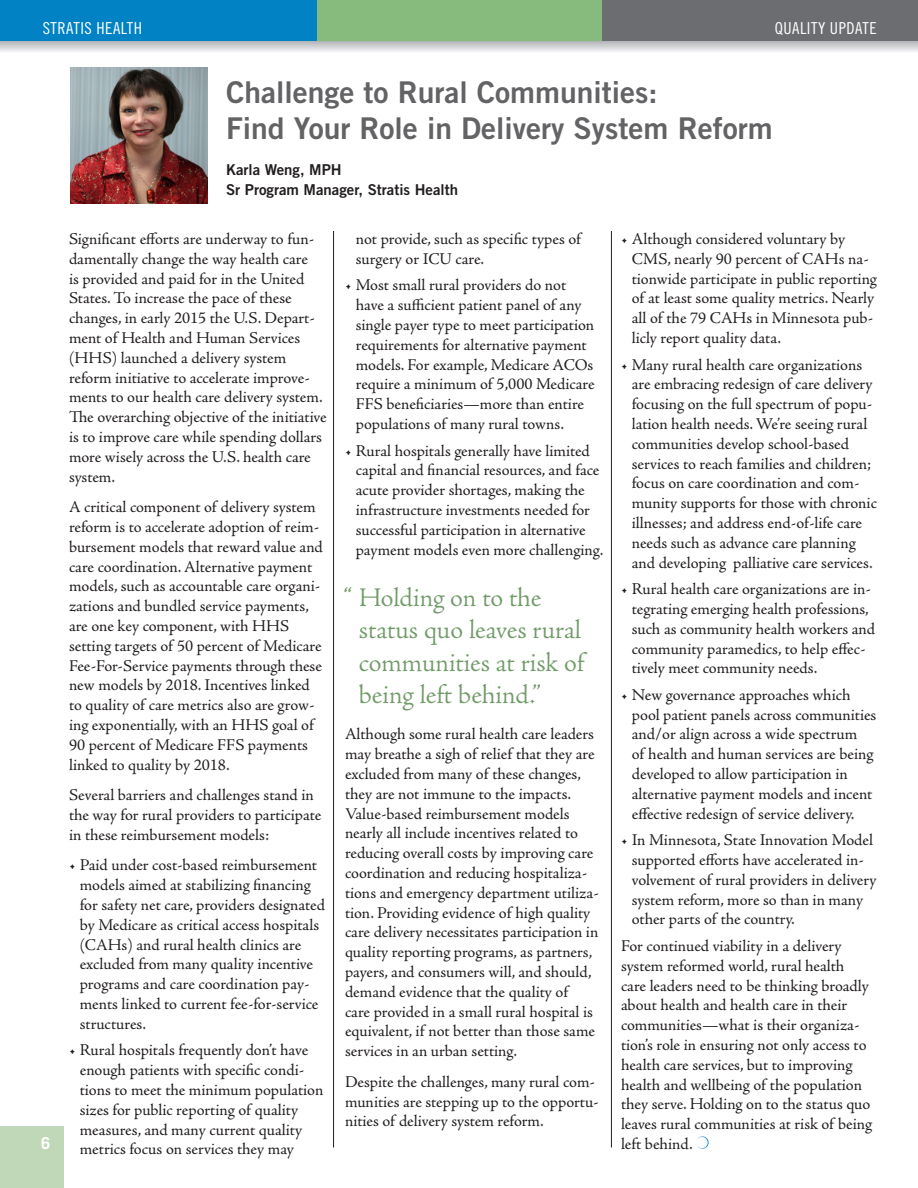
<style>
.page{position:relative;width:918px;height:1188px;background:#fff}
.page>*{position:absolute;margin:0;border:0;box-sizing:border-box;transform-origin:0 0}
.Head_2{font:30px/36px "Trade Gothic LT Std Bd 2";color:#636366}
.PullQuote{font:300 27px/32.4px "Adobe Jenson Pro";letter-spacing:-.005em;color:#709b68}
.Bullet-Body_text{font:16.5px/19.8px "Adobe Jenson Pro";letter-spacing:-.005em;color:#231f20}
.Body_text{font:16.5px/19.8px "Adobe Jenson Pro";letter-spacing:-.005em;color:#231f20}
.t1{font:16.5px "Trade Gothic LT Std Cn 18";letter-spacing:.03em;color:#fff}
.t2{font:700 16.5px "Trade Gothic LT Std";color:#fff}
.Body_text-2{font:15px "Trade Gothic LT Std Bd 2";color:#231f20}
.Biline{font:15px "Trade Gothic LT Std Bd 2";color:#231f20}
</style>
<div class="page">
<svg style="left:697px;top:1136px;width:12px;height:13px"></svg>
<hr style="left:333px;top:231px;width:1px;height:917px;background:#231f20">
<img style="left:71px;top:67px;width:136px;height:137px">
<hr style="left:611px;top:231px;width:1px;height:917px;background:#231f20">
<svg style="left:1px;top:40px;width:917px;height:12px;background:#c7cdcf"></svg>
<div style="left:602px;top:0;width:316px;height:40px;background:#6c6d70"></div>
<div style="left:317px;top:0;width:285px;height:40px;background:#87ba7d"></div>
<div style="left:0;top:0;width:317px;height:40px;background:#0082c5"></div>
<div style="left:0;top:1126px;width:64px;height:62px;background:#c1d8b8"></div>
<p class="t1" style="left:43px;top:19px;width:101px">STRATIS HEALTH</p>
<p class="t1" style="left:775px;top:19px;width:104px">QUALITY UPDATE</p>
<p class="t2" style="left:41px;top:1133px;width:11px">6</p>
<p class="Head_2" style="left:226px;top:74px;width:548px">Challenge to Rural Communities:<br>Find Your Role in Delivery System Reform</p>
<p class="Biline" style="left:226px;top:161px;width:117px">Karla Weng, MPH</p>
<p class="Body_text-2" style="left:226px;top:181px;width:234px">Sr Program Manager, Stratis Health</p>
<p class="Body_text" style="left:69px;top:229px;width:259px">Significant efforts are underway to fun&shy;damentally change the way health care<br>is provided and paid for in the United States. To increase the pace of these changes, in early 2015 the U.S. Depart&shy;ment of Health and Human Services (HHS) launched a delivery system reform initiative to accelerate improve&shy;ments to our health care delivery system.<br>The overarching objective of the initiative is to improve care while spending dollars more wisely across the U.S. health care system.</p>
<p class="Body_text" style="left:69px;top:497px;width:255px">A critical component of delivery system reform is to accelerate adoption of reim&shy;bursement models that reward value and care coordination. Alternative payment models, such as accountable care organi&shy;zations and bundled service payments, are one key component, with HHS setting targets of 50 percent of Medicare Fee-For-Service payments through these new models by 2018. Incentives linked to quality of care metrics also are grow&shy;ing exponentially, with an HHS goal of 90 percent of Medicare FFS payments linked to quality by 2018.</p>
<p class="Body_text" style="left:69px;top:785px;width:254px">Several barriers and challenges stand in the way for rural providers to participate in these reimbursement models:</p>
<p class="Bullet-Body_text" style="left:80px;top:856px;width:247px;text-indent:-11px">• Paid under cost-based reimbursement models aimed at stabilizing financing for safety net care, providers designated by Medicare as critical access hospitals (CAHs) and rural health clinics are excluded from many quality incentive programs and care coordination pay&shy;ments linked to current fee-for-service structures.</p>
<p class="Bullet-Body_text" style="left:80px;top:1041px;width:245px;text-indent:-11px">• Rural hospitals frequently don’t have enough patients with specific condi&shy;tions to meet the minimum population sizes for public reporting of quality measures, and many current quality metrics focus on services they may</p>
<p class="Bullet-Body_text" style="left:356px;top:229px;width:227px">not provide, such as specific types of surgery or ICU care.</p>
<p class="Bullet-Body_text" style="left:356px;top:276px;width:240px;text-indent:-11px">• Most small rural providers do not have a sufficient patient panel of any single payer type to meet participation requirements for alternative payment models. For example, Medicare ACOs require a minimum of 5,000 Medicare FFS beneficiaries—more than entire populations of many rural towns.</p>
<p class="Bullet-Body_text" style="left:356px;top:441px;width:245px;text-indent:-11px">• Rural hospitals generally have limited capital and financial resources, and face acute provider shortages, making the infrastructure investments needed for successful participation in alternative</p>
<p class="Bullet-Body_text" style="left:356px;top:540px;width:249px">payment models even more challenging.</p>
<p class="PullQuote" style="left:359px;top:582px;width:227px;text-indent:-15px">“ Holding on to the status quo leaves rural communities at risk of being left behind.”</p>
<p class="Body_text" style="left:345px;top:725px;width:255px">Although some rural health care leaders may breathe a sigh of relief that they are excluded from many of these changes, they are not immune to the impacts.<br>Value-based reimbursement models nearly all include incentives related to reducing overall costs by improving care coordination and reducing hospitaliza&shy;tions and emergency department utiliza&shy;tion. Providing evidence of high quality care delivery necessitates participation in quality reporting programs, as partners, payers, and consumers will, and should, demand evidence that the quality of<br>care provided in a small rural hospital is equivalent, if not better than those same services in an urban setting.</p>
<p class="Body_text" style="left:345px;top:1072px;width:255px">Despite the challenges, many rural com&shy;munities are stepping up to the opportu&shy;nities of delivery system reform.</p>
<p class="Bullet-Body_text" style="left:632px;top:229px;width:247px;text-indent:-11px">• Although considered voluntary by CMS, nearly 90 percent of CAHs na&shy;tionwide participate in public reporting of at least some quality metrics. Nearly all of the 79 CAHs in Minnesota pub&shy;licly report quality data.</p>
<p class="Bullet-Body_text" style="left:632px;top:355px;width:247px;text-indent:-11px">• Many rural health care organizations are embracing redesign of care delivery focusing on the full spectrum of popu&shy;lation health needs. We’re seeing rural communities develop school-based services to reach families and children; focus on care coordination and com&shy;munity supports for those with chronic illnesses; and address end-of-life care needs such as advance care planning and developing palliative care services.</p>
<p class="Bullet-Body_text" style="left:632px;top:579px;width:245px;text-indent:-11px">• Rural health care organizations are in&shy;tegrating emerging health professions, such as community health workers and community paramedics, to help effec&shy;tively meet community needs.</p>
<p class="Bullet-Body_text" style="left:632px;top:685px;width:246px;text-indent:-11px">• New governance approaches which pool patient panels across communities and/or align across a wide spectrum<br>of health and human services are being developed to allow participation in alternative payment models and incent effective redesign of service delivery.</p>
<p class="Bullet-Body_text" style="left:632px;top:830px;width:246px;text-indent:-11px">• In Minnesota, State Innovation Model supported efforts have accelerated in&shy;volvement of rural providers in delivery system reform, more so than in many other parts of the country.</p>
<p class="Body_text" style="left:621px;top:936px;width:253px">For continued viability in a delivery system reformed world, rural health care leaders need to be thinking broadly about health and health care in their communities—what is their organiza&shy;tion’s role in ensuring not only access to health care services, but to improving health and wellbeing of the population they serve. Holding on to the status quo leaves rural communities at risk of being left behind.</p>
</div>
